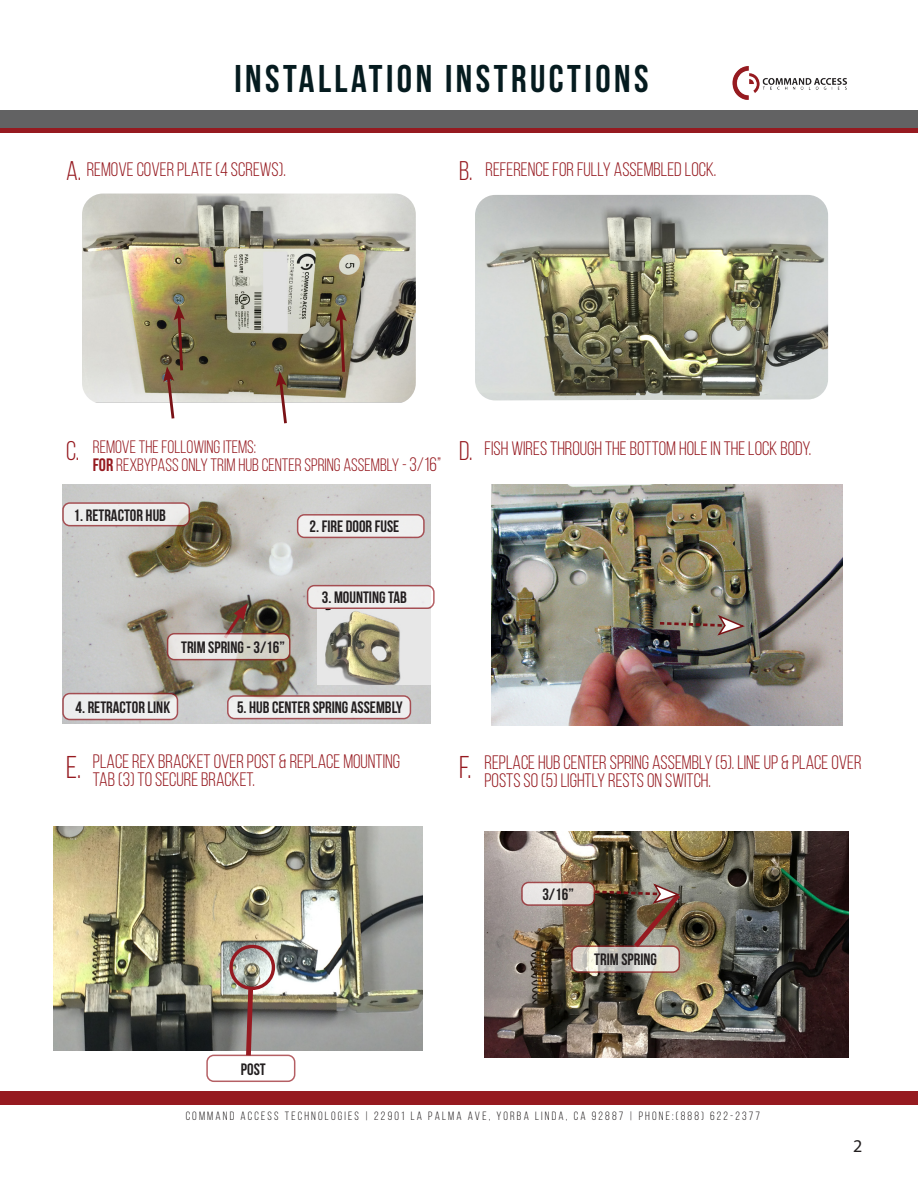
<style>
.page{position:relative;width:918px;height:1188px;background:#fff}
.page>*{position:absolute;margin:0;border:0;box-sizing:border-box;transform-origin:0 0}
.t1{font:700 38.55px "Bebas Neue";letter-spacing:.09em;color:#051b1f}
.t2{font:31.5px "Bebas Neue";color:#961a20}
.t3{font:27px "Bebas Neue";color:#961a20}
.t4{font:19.5px/18px "Bebas Neue";color:#961a20}
.t5{font:18px "Bebas Neue";color:#961a20}
.t6{font:18px "Myriad Pro";color:#231f20}
.t7{font:700 16.5px "Bebas Neue";color:#231f20}
.t8{font:12px "Bebas Neue";letter-spacing:.18em;color:#231f20}
.s1{font-weight:700}
.s2{font-size:19.5px}
</style>
<div class="page">
<img style="left:491px;top:485px;width:351px;height:240px">
<img style="left:62px;top:485px;width:369px;height:238px">
<img style="left:475px;top:195px;width:353px;height:206px">
<img style="left:82px;top:194px;width:334px;height:209px">
<img style="left:54px;top:827px;width:368px;height:224px">
<img style="left:485px;top:832px;width:363px;height:226px">
<img style="left:318px;top:609px;width:113px;height:75px">
<div style="left:0;top:111px;width:918px;height:17px;background:#626263"></div>
<div style="left:0;top:128px;width:918px;height:5px;background:#961a20"></div>
<img style="left:732px;top:66px;width:115px;height:34px">
<div style="left:0;top:1091px;width:918px;height:14px;background:#961a20"></div>
<svg style="left:522px;top:882px;width:72px;height:23px"></svg>
<div style="left:521px;top:882px;width:74px;height:24px;border:2px solid #961a21;border-radius:7px"></div>
<svg style="left:572px;top:946px;width:107px;height:26px;background:#d7d5ce"></svg>
<div style="left:571px;top:945px;width:109px;height:28px;border:2px solid #961a21;border-radius:7px"></div>
<svg style="left:657px;top:613px;width:88px;height:24px;background:#877c70"></svg>
<svg style="left:336px;top:306px;width:11px;height:69px"></svg>
<svg style="left:276px;top:371px;width:13px;height:53px"></svg>
<svg style="left:163px;top:305px;width:22px;height:114px;background:#907862"></svg>
<img style="left:592px;top:882px;width:93px;height:71px">
<svg style="left:243px;top:984px;width:13px;height:71px"></svg>
<div style="left:206px;top:1055px;width:89px;height:27px;border:2px solid #961a21;border-radius:7px"></div>
<div style="left:229px;top:945px;width:46px;height:45px;border:3px solid #961a21;border-radius:50%"></div>
<div style="left:63px;top:503px;width:126px;height:23px;background:#eeeeed;border-radius:7px"></div>
<div style="left:62px;top:502px;width:128px;height:24px;border:2px solid #961a21;border-radius:7px"></div>
<svg style="left:221px;top:603px;width:27px;height:30px"></svg>
<svg style="left:168px;top:634px;width:122px;height:26px;background:#dfded8"></svg>
<div style="left:167px;top:633px;width:124px;height:27px;border:2px solid #961a21;border-radius:7px"></div>
<div style="left:63px;top:694px;width:114px;height:26px;background:#eee;border-radius:7px"></div>
<div style="left:62px;top:693px;width:116px;height:27px;border:2px solid #961a21;border-radius:7px"></div>
<div style="left:298px;top:515px;width:126px;height:22px;background:#efefee;border-radius:7px"></div>
<div style="left:297px;top:514px;width:128px;height:24px;border:2px solid #961a21;border-radius:7px"></div>
<div style="left:308px;top:586px;width:126px;height:22px;background:#efefee;border-radius:7px"></div>
<div style="left:307px;top:585px;width:128px;height:24px;border:2px solid #961a21;border-radius:7px"></div>
<div style="left:228px;top:696px;width:182px;height:23px;background:#eff0f0;border-radius:7px"></div>
<div style="left:227px;top:695px;width:184px;height:24px;border:2px solid #961a21;border-radius:7px"></div>
<p class="t1" style="left:234px;top:57px;width:416px">INSTALLATION INSTRUCTIONS</p>
<p class="t3" style="left:66px;top:156px;width:17px">A.</p>
<p class="t4" style="left:87px;top:160px;width:201px">REMOVE COVER PLATE (4 SCREWS).</p>
<p class="t3" style="left:459px;top:156px;width:15px">B.</p>
<p class="t4" style="left:486px;top:160px;width:232px">REFERENCE FOR FULLY ASSEMBLED LOCK.</p>
<p class="t5" style="left:93px;top:438px;width:165px">REMOVE THE FOLLOWING ITEMS:</p>
<p class="t5" style="left:93px;top:456px;width:350px"><span class="s1">FOR</span> REXBYPASS ONLY TRIM HUB CENTER SPRING ASSEMBLY - <span class="s2">3/16”</span></p>
<p class="t3" style="left:66px;top:436px;width:15px">C.</p>
<p class="t4" style="left:485px;top:439px;width:328px">FISH WIRES THROUGH THE BOTTOM HOLE IN THE LOCK BODY.</p>
<p class="t3" style="left:459px;top:436px;width:15px">D.</p>
<p class="t7" style="left:74px;top:506px;width:94px">1. RETRACTOR HUB</p>
<p class="t7" style="left:310px;top:518px;width:91px">2. FIRE DOOR FUSE</p>
<p class="t7" style="left:181px;top:638px;width:105px">TRIM SPRING - 3/16”</p>
<p class="t7" style="left:322px;top:588px;width:86px">3. MOUNTING TAB</p>
<p class="t7" style="left:76px;top:698px;width:96px">4. RETRACTOR LINK</p>
<p class="t7" style="left:237px;top:699px;width:167px">5. HUB CENTER SPRING ASSEMBLY</p>
<p class="t4" style="left:93px;top:753px;width:309px">PLACE REX BRACKET OVER POST &amp; REPLACE MOUNTING<br>TAB (3) TO SECURE BRACKET.</p>
<p class="t4" style="left:485px;top:754px;width:379px">REPLACE HUB CENTER SPRING ASSEMBLY (5). LINE UP &amp; PLACE OVER<br>POSTS SO (5) LIGHTLY RESTS ON SWITCH.</p>
<p class="t2" style="left:66px;top:751px;width:16px">E.</p>
<p class="t2" style="left:459px;top:751px;width:14px">F.</p>
<p class="t7" style="left:241px;top:1060px;width:26px">POST</p>
<p class="t7" style="left:542px;top:885px;width:33px">3/16”</p>
<p class="t7" style="left:594px;top:951px;width:64px">TRIM SPRING</p>
<p class="t8" style="left:186px;top:1110px;width:576px">COMMAND ACCESS TECHNOLOGIES | 22901 LA PALMA AVE, YORBA LINDA, CA 92887 | PHONE:(888) 622-2377</p>
<p class="t6" style="left:853px;top:1135px;width:11px">2</p>
</div>
